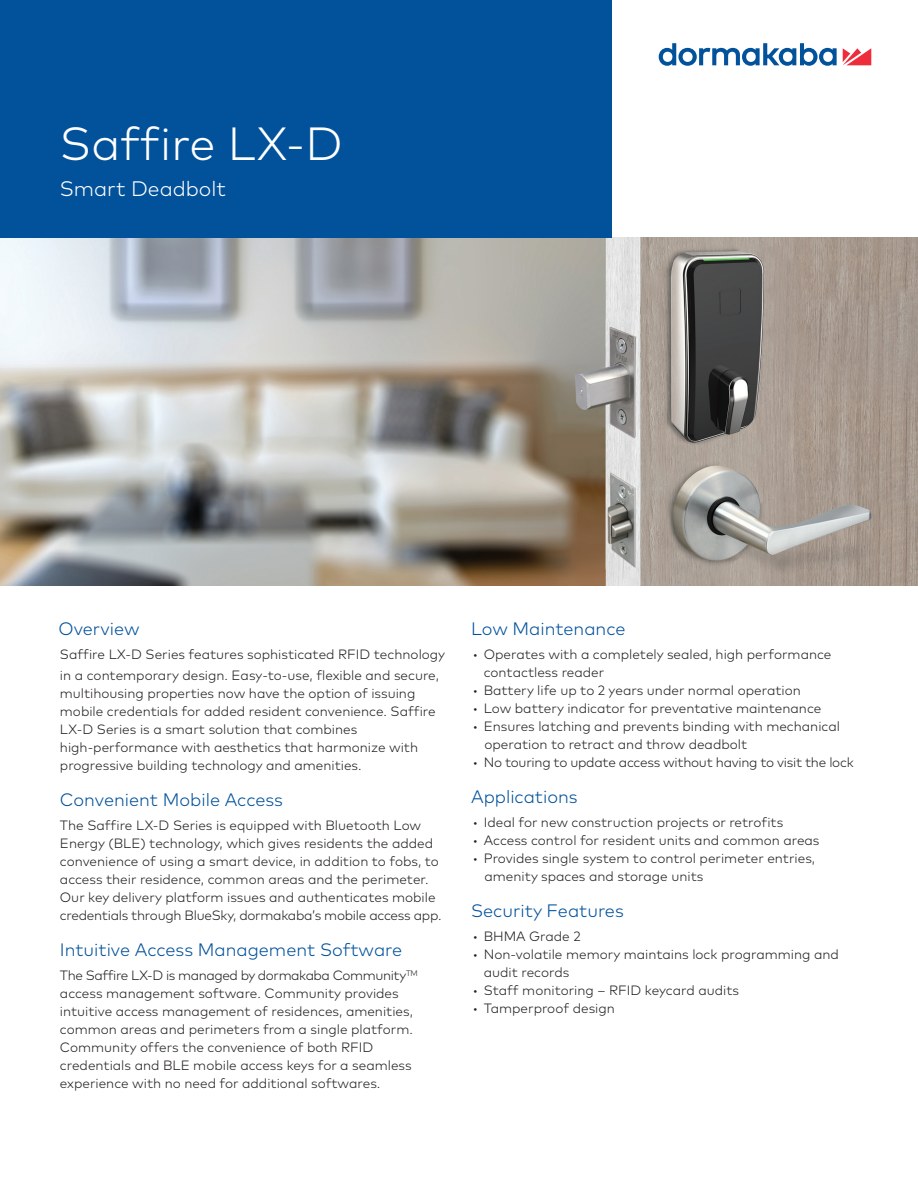
<style>
.page{position:relative;width:918px;height:1188px;background:#fff}
.page>*{position:absolute;margin:0;border:0;box-sizing:border-box;transform-origin:0 0}
.t1{font:300 46.5px "Mark Pro";color:#fff}
.t2{font:300 21px "Mark Pro";color:#fff}
.Descriptor_light_bla{font:300 18px "Mark Pro";color:#01519b}
.Descriptor_light_bla-2{font:300 13.5px/18px "Mark Pro";color:#231f20}
.Descriptor_light_bla-3{font:300 13.5px "Mark Pro";letter-spacing:-.02em;color:#231f20}
.Descriptor_light_bla-4{font:300 13.5px "Mark Pro";letter-spacing:-.03em;color:#231f20}
</style>
<div class="page">
<img style="left:0;top:238px;width:918px;height:347px">
<div style="left:0;top:0;width:612px;height:238px;background:#01519b"></div>
<svg style="left:843px;top:48px;width:28px;height:17px"></svg>
<svg style="left:659px;top:43px;width:178px;height:23px"></svg>
<p class="t1" style="left:60px;top:109px;width:284px">Saffire LX-D</p>
<p class="t2" style="left:60px;top:173px;width:168px">Smart Deadbolt</p>
<p class="Descriptor_light_bla" style="left:58px;top:616px;width:83px">Overview</p>
<p class="Descriptor_light_bla-2" style="left:60px;top:645px;width:387px">Saffire LX-D Series features sophisticated RFID technology</p>
<p class="Descriptor_light_bla-2" style="left:60px;top:666px;width:381px">in a contemporary design. Easy-to-use, flexible and secure,</p>
<p class="Descriptor_light_bla-2" style="left:60px;top:684px;width:357px">multihousing properties now have the option of issuing</p>
<p class="Descriptor_light_bla-2" style="left:60px;top:702px;width:377px">mobile credentials for added resident convenience. Saffire</p>
<p class="Descriptor_light_bla-2" style="left:60px;top:720px;width:299px">LX-D Series is a smart solution that combines</p>
<p class="Descriptor_light_bla-2" style="left:60px;top:738px;width:360px">high-performance with aesthetics that harmonize with</p>
<p class="Descriptor_light_bla-2" style="left:60px;top:756px;width:303px">progressive building technology and amenities.</p>
<p class="Descriptor_light_bla" style="left:60px;top:787px;width:225px">Convenient Mobile Access</p>
<p class="Descriptor_light_bla-2" style="left:60px;top:816px;width:363px">The Saffire LX-D Series is equipped with Bluetooth Low</p>
<p class="Descriptor_light_bla-2" style="left:60px;top:834px;width:375px">Energy (BLE) technology, which gives residents the added</p>
<p class="Descriptor_light_bla-2" style="left:60px;top:852px;width:380px">convenience of using a smart device, in addition to fobs, to</p>
<p class="Descriptor_light_bla-2" style="left:60px;top:870px;width:370px">access their residence, common areas and the perimeter.</p>
<p class="Descriptor_light_bla-2" style="left:60px;top:888px;width:377px">Our key delivery platform issues and authenticates mobile</p>
<p class="Descriptor_light_bla-3" style="left:60px;top:905px;width:383px">credentials through BlueSky, dormakaba’s mobile access app.</p>
<p class="Descriptor_light_bla" style="left:60px;top:937px;width:344px">Intuitive Access Management Software</p>
<p class="Descriptor_light_bla-4" style="left:60px;top:965px;width:359px">The Saffire LX-D is managed by dormakaba Community<sup>TM</sup></p>
<p class="Descriptor_light_bla-2" style="left:60px;top:984px;width:340px">access management software. Community provides</p>
<p class="Descriptor_light_bla-2" style="left:60px;top:1002px;width:355px">intuitive access management of residences, amenities,</p>
<p class="Descriptor_light_bla-2" style="left:60px;top:1020px;width:354px">common areas and perimeters from a single platform.</p>
<p class="Descriptor_light_bla-2" style="left:60px;top:1038px;width:315px">Community offers the convenience of both RFID</p>
<p class="Descriptor_light_bla-2" style="left:60px;top:1056px;width:353px">credentials and BLE mobile access keys for a seamless</p>
<p class="Descriptor_light_bla-2" style="left:60px;top:1074px;width:322px">experience with no need for additional softwares.</p>
<p class="Descriptor_light_bla" style="left:471px;top:616px;width:156px">Low Maintenance</p>
<p class="Descriptor_light_bla-2" style="left:473px;top:645px;width:361px">• Operates with a completely sealed, high performance</p>
<p class="Descriptor_light_bla-2" style="left:484px;top:663px;width:122px">contactless reader</p>
<p class="Descriptor_light_bla-2" style="left:473px;top:681px;width:330px">• Battery life up to 2 years under normal operation</p>
<p class="Descriptor_light_bla-2" style="left:473px;top:699px;width:350px">• Low battery indicator for preventative maintenance</p>
<p class="Descriptor_light_bla-2" style="left:485px;top:717px;width:357px;text-indent:-12px">• Ensures latching and prevents binding with mechanical operation to retract and throw deadbolt</p>
<p class="Descriptor_light_bla-3" style="left:473px;top:752px;width:383px">• No touring to update access without having to visit the lock</p>
<p class="Descriptor_light_bla" style="left:471px;top:784px;width:108px">Applications</p>
<p class="Descriptor_light_bla-2" style="left:473px;top:813px;width:312px">• Ideal for new construction projects or retrofits</p>
<p class="Descriptor_light_bla-2" style="left:473px;top:831px;width:349px">• Access control for resident units and common areas</p>
<p class="Descriptor_light_bla-2" style="left:485px;top:849px;width:332px;text-indent:-12px">• Provides single system to control perimeter entries, amenity spaces and storage units</p>
<p class="Descriptor_light_bla" style="left:471px;top:898px;width:154px">Security Features</p>
<p class="Descriptor_light_bla-2" style="left:473px;top:927px;width:110px">• BHMA Grade 2</p>
<p class="Descriptor_light_bla-2" style="left:473px;top:945px;width:368px">• Non-volatile memory maintains lock programming and</p>
<p class="Descriptor_light_bla-2" style="left:484px;top:963px;width:87px">audit records</p>
<p class="Descriptor_light_bla-2" style="left:473px;top:981px;width:268px">• Staff monitoring – RFID keycard audits</p>
<p class="Descriptor_light_bla-2" style="left:473px;top:999px;width:144px">• Tamperproof design</p>
</div>
